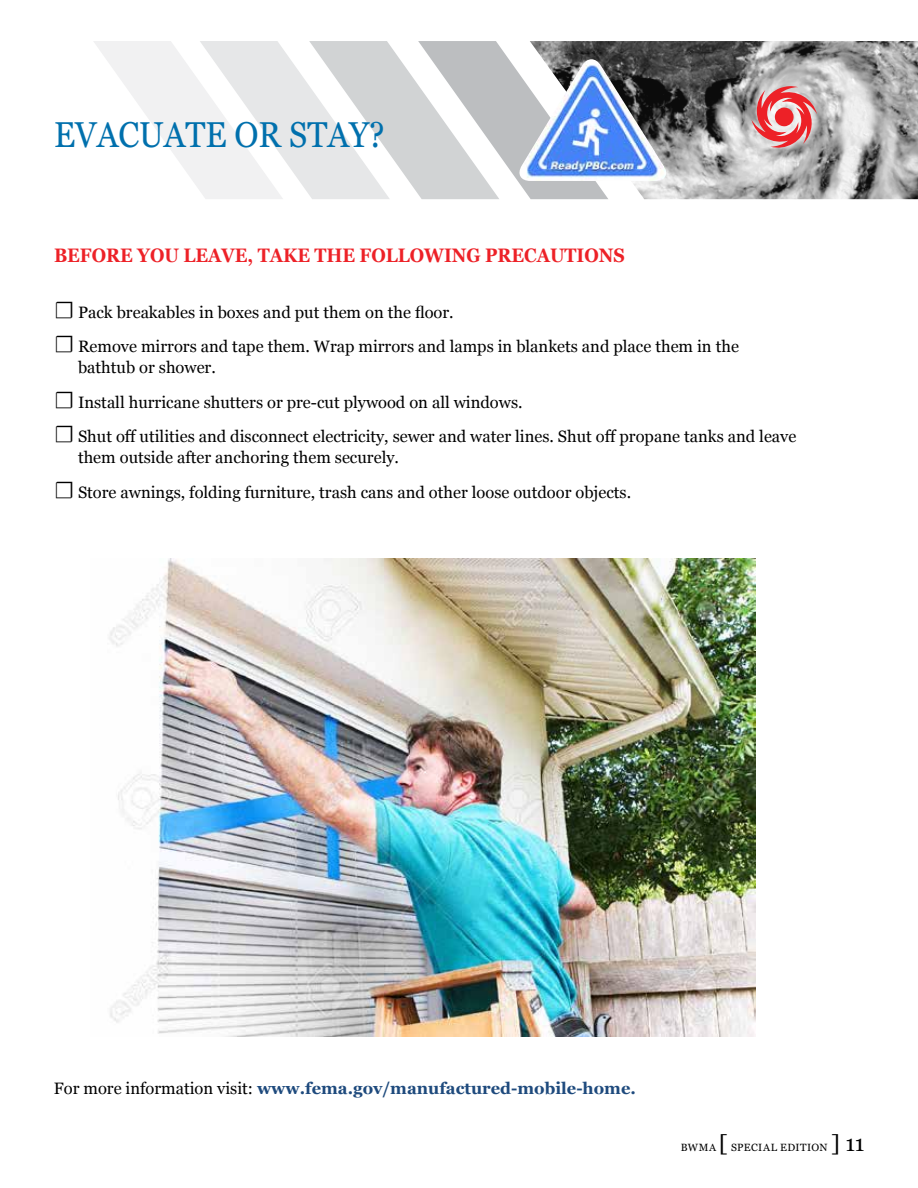
<style>
.page{position:relative;width:918px;height:1188px;background:#fff}
.page>*{position:absolute;margin:0;border:0;box-sizing:border-box;transform-origin:0 0}
.t1{font:36px "Georgia";color:#0070ad;scale:.9 1}
.t2{font:700 19.5px "Georgia";color:#ed2127;scale:.9 1}
.t3{font:16.5px/34.5px "Georgia";color:#000}
.t4{font:700 16.5px "Georgia";color:#1e4a7d}
.t5{font:10.5px "Georgia";letter-spacing:.04em;color:#000}
.s1{font-family:"Arno Pro Display";font-size:28.5px}
.s2{font-weight:400;color:#000}
.s3{font-size:22.5px}
</style>
<div class="page">
<img style="left:608px;top:41px;width:310px;height:158px">
<svg style="left:94px;top:41px;width:514px;height:158px"></svg>
<svg style="left:751px;top:86px;width:66px;height:63px;background:#da8386"></svg>
<img style="left:517px;top:59px;width:152px;height:122px">
<img style="left:109px;top:558px;width:646px;height:478px">
<h1 class="t1" style="left:54px;top:109px;width:369px">EVACUATE OR STAY?</h1>
<p class="t2" style="left:54px;top:241px;width:636px">BEFORE YOU LEAVE, TAKE THE FOLLOWING PRECAUTIONS</p>
<p class="t3" style="left:54px;top:294px;width:686px"><span class="s1">☐</span> Pack breakables in boxes and put them on the floor.<br><span class="s1">☐</span> Remove mirrors and tape them. Wrap mirrors and lamps in blankets and place them in the</p>
<p class="t3" style="left:54px;top:349px;width:744px;text-indent:24px">bathtub or shower.<br><span class="s1">☐</span> Install hurricane shutters or pre-cut plywood on all windows.<br><span class="s1">☐</span> Shut off utilities and disconnect electricity, sewer and water lines. Shut off propane tanks and leave</p>
<p class="t3" style="left:54px;top:439px;width:579px;text-indent:24px">them outside after anchoring them securely.<br><span class="s1">☐</span> Store awnings, folding furniture, trash cans and other loose outdoor objects.</p>
<p class="t4" style="left:54px;top:1075px;width:583px"><span class="s2">For more information visit:</span> www.fema.gov/manufactured-mobile-home.</p>
<p class="t5" style="left:681px;top:1140px;width:185px">BWMA <span class="s3">[</span> SPECIAL EDITION <span class="s3">] 11</span></p>
</div>
